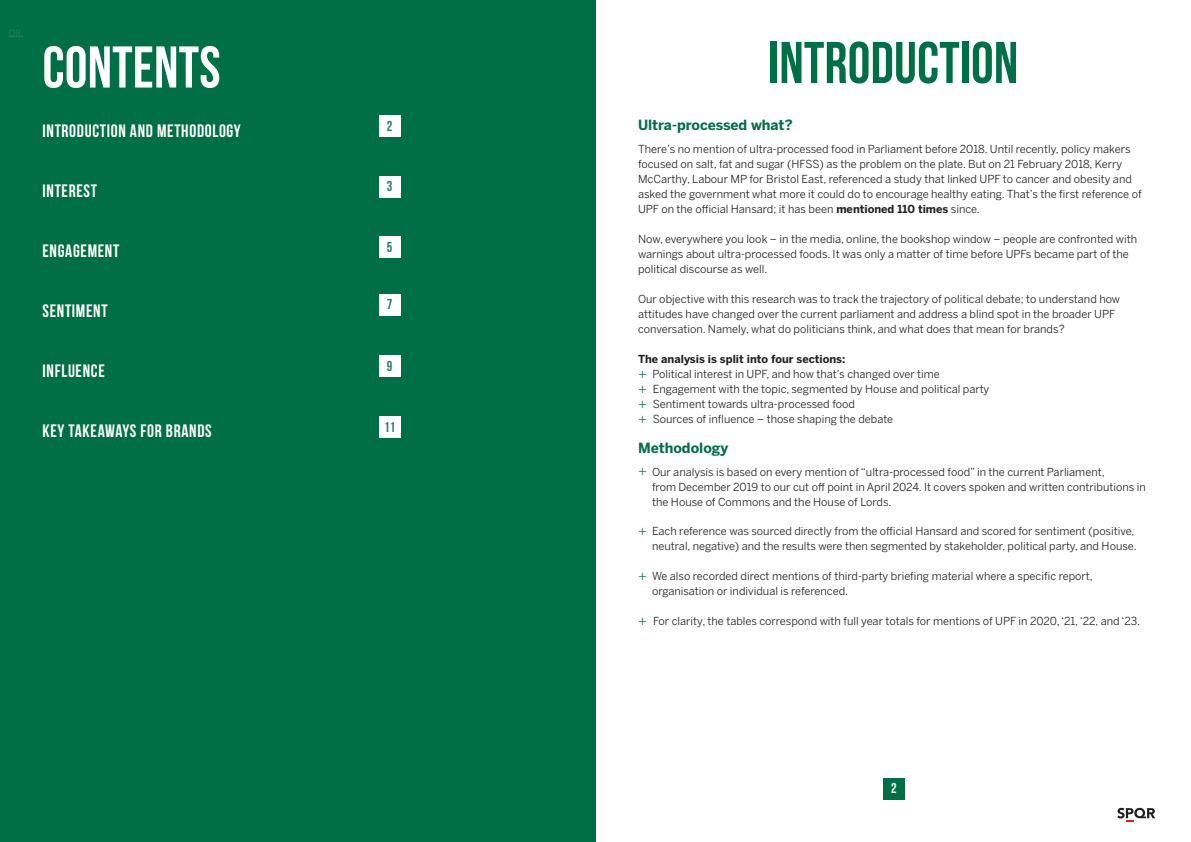
<style>
.page{position:relative;width:1191px;height:842px;background:#fff}
.page>*{position:absolute;margin:0;border:0;box-sizing:border-box;transform-origin:0 0}
.HEADLINE{font:700 58.8px "Bebas Neue";letter-spacing:.005em;color:#006e46}
.t1{font:700 58.8px "Bebas Neue";letter-spacing:.005em;color:#fff}
.t2{font:700 18px "Bebas Neue";letter-spacing:.04em;color:#fff}
.t3{font:700 14.4px "Bebas Neue";color:#247d66}
.t4{font:700 14.4px "Bebas Neue";color:#fff}
.STANDFIRST{font:700 14px "Benton Sans";color:#006e46}
.STANDFIRST-2{font:11px/15px "Benton Sans";color:#231f20}
.STANDFIRST-3{font:700 11px "Benton Sans";color:#231f20}
.BODY{font:9px "Open Sans";color:#247d67}
.s1{font-weight:700}
.s2{font-size:14px;color:#247d66}
</style>
<div class="page">
<svg style="left:1117px;top:808px;width:38px;height:14px"></svg>
<div style="left:0;top:0;width:595px;height:842px;background:#006e46"></div>
<svg style="left:9px;top:36px;width:14px;height:1px"></svg>
<div style="left:883px;top:778px;width:21px;height:21px;background:#006e46"></div>
<div style="left:379px;top:116px;width:21px;height:21px;background:#fff"></div>
<div style="left:379px;top:176px;width:21px;height:22px;background:#fff"></div>
<div style="left:379px;top:236px;width:21px;height:22px;background:#fff"></div>
<div style="left:379px;top:294px;width:21px;height:22px;background:#fff"></div>
<div style="left:379px;top:355px;width:21px;height:22px;background:#fff"></div>
<div style="left:379px;top:416px;width:21px;height:22px;background:#fff"></div>
<p class="BODY" style="left:9px;top:27px;width:14px">OR</p>
<p class="t1" style="left:43px;top:35px;width:179px">CONTENTS</p>
<p class="t2" style="left:43px;top:121px;width:200px">INTRODUCTION AND METHODOLOGY</p>
<p class="t2" style="left:43px;top:181px;width:56px">INTEREST</p>
<p class="t2" style="left:43px;top:241px;width:78px">ENGAGEMENT</p>
<p class="t2" style="left:43px;top:301px;width:67px">SENTIMENT</p>
<p class="t2" style="left:43px;top:361px;width:64px">INFLUENCE</p>
<p class="t2" style="left:43px;top:421px;width:171px">KEY TAKEAWAYS FOR BRANDS</p>
<p class="t3" style="left:387px;top:118px;width:7px">2</p>
<p class="t3" style="left:387px;top:178px;width:7px">3</p>
<p class="t3" style="left:387px;top:239px;width:7px">5</p>
<p class="t3" style="left:387px;top:296px;width:7px">7</p>
<p class="t3" style="left:387px;top:358px;width:7px">9</p>
<p class="t3" style="left:384px;top:419px;width:13px">11</p>
<p class="HEADLINE" style="left:768px;top:30px;width:251px">INTRODUCTION</p>
<p class="STANDFIRST" style="left:638px;top:117px;width:156px">Ultra-processed what?</p>
<p class="STANDFIRST-2" style="left:638px;top:141px;width:505px">There’s no mention of ultra-processed food in Parliament before 2018. Until recently, policy makers focused on salt, fat and sugar (HFSS) as the problem on the plate. But on 21 February 2018, Kerry McCarthy, Labour MP for Bristol East, referenced a study that linked UPF to cancer and obesity and asked the government what more it could do to encourage healthy eating. That’s the first reference of UPF on the official Hansard; it has been <span class="s1">mentioned 110 times</span> since.</p>
<p class="STANDFIRST-2" style="left:638px;top:231px;width:501px">Now, everywhere you look – in the media, online, the bookshop window – people are confronted with warnings about ultra-processed foods. It was only a matter of time before UPFs became part of the political discourse as well.</p>
<p class="STANDFIRST-2" style="left:638px;top:291px;width:483px">Our objective with this research was to track the trajectory of political debate; to understand how attitudes have changed over the current parliament and address a blind spot in the broader UPF conversation. Namely, what do politicians think, and what does that mean for brands?</p>
<p class="STANDFIRST-3" style="left:638px;top:352px;width:209px">The analysis is split into four sections:</p>
<p class="STANDFIRST-2" style="left:638px;top:366px;width:303px"><span class="s2">+</span> Political interest in UPF, and how that’s changed over time</p>
<p class="STANDFIRST-2" style="left:638px;top:381px;width:353px"><span class="s2">+</span> Engagement with the topic, segmented by House and political party</p>
<p class="STANDFIRST-2" style="left:638px;top:396px;width:218px"><span class="s2">+</span> Sentiment towards ultra-processed food</p>
<p class="STANDFIRST-2" style="left:638px;top:411px;width:257px"><span class="s2">+</span> Sources of influence – those shaping the debate</p>
<p class="STANDFIRST" style="left:638px;top:439px;width:92px">Methodology</p>
<p class="STANDFIRST-2" style="left:652px;top:464px;width:495px;text-indent:-14px"><span class="s2">+</span> Our analysis is based on every mention of “ultra-processed food” in the current Parliament,<br>from December 2019 to our cut off point in April 2024. It covers spoken and written contributions in the House of Commons and the House of Lords.</p>
<p class="STANDFIRST-2" style="left:638px;top:523px;width:500px;text-align:right"><span class="s2">+</span> Each reference was sourced directly from the official Hansard and scored for sentiment (positive, neutral, negative) and the results were then segmented by stakeholder, political party, and House.</p>
<p class="STANDFIRST-2" style="left:652px;top:568px;width:442px;text-indent:-14px"><span class="s2">+</span> We also recorded direct mentions of third-party briefing material where a specific report, organisation or individual is referenced.</p>
<p class="STANDFIRST-2" style="left:638px;top:613px;width:503px"><span class="s2">+</span> For clarity, the tables correspond with full year totals for mentions of UPF in 2020, ‘21, ‘22, and ‘23.</p>
<p class="t4" style="left:891px;top:780px;width:7px">2</p>
</div>
